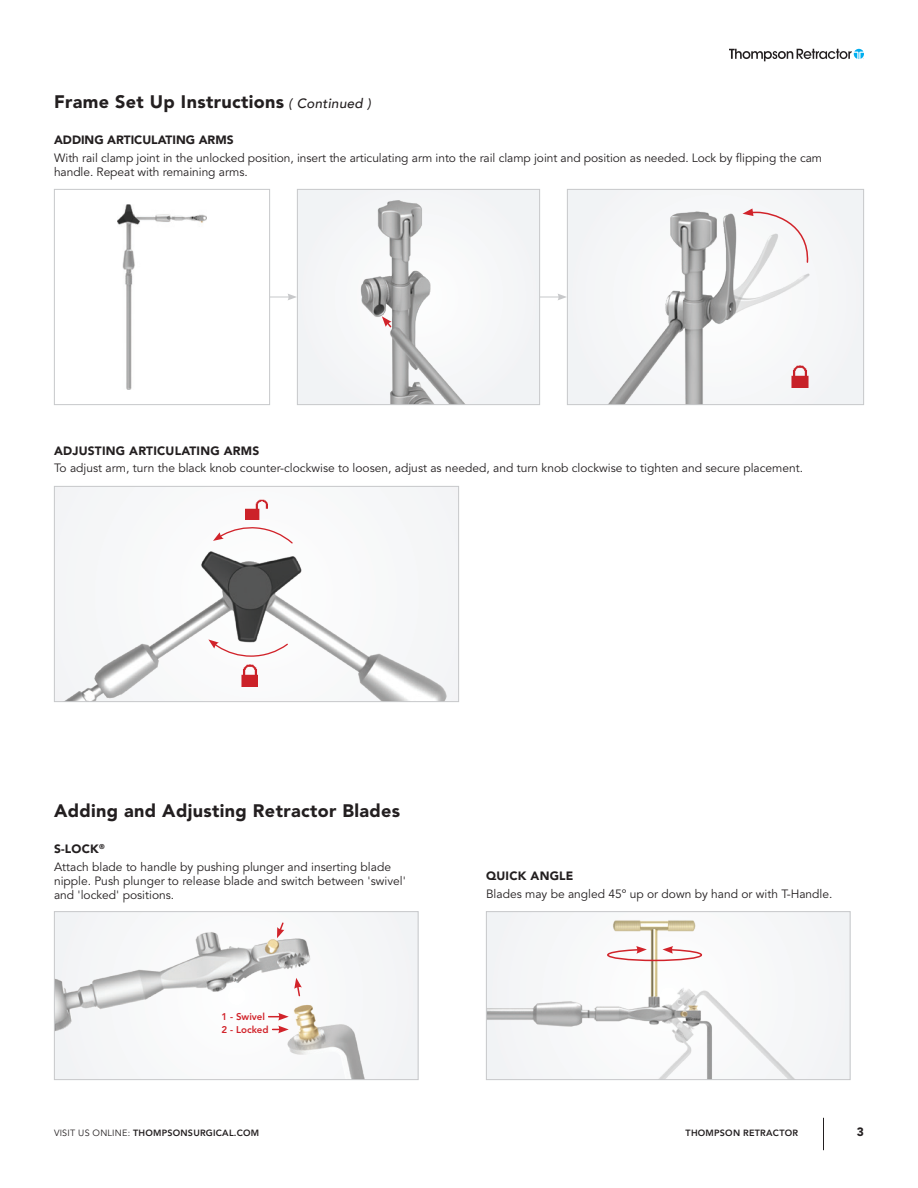
<style>
.page{position:relative;width:918px;height:1188px;background:#fff}
.page>*{position:absolute;margin:0;border:0;box-sizing:border-box;transform-origin:0 0}
.t1{font:900 18px "Avenir";letter-spacing:.02em;color:#231f20}
.t2{font:12px/14.4px "Avenir";color:#231f20}
.t3{font:900 12px "Avenir";letter-spacing:.02em;color:#231f20}
.t4{font:900 12px "Avenir";color:#231f20}
.t5{font:800 9.75px/13.5px "Avenir";color:#d1232a}
.t6{font:800 9px "Avenir";letter-spacing:.025em;color:#231f20}
.s1{font-weight:500;font-style:italic;font-size:13.5px}
.s2{font-weight:900}
.s3{font-weight:400}
</style>
<div class="page">
<hr style="left:823px;top:1118px;width:1px;height:32px;background:#231f20">
<svg style="left:729px;top:49px;width:135px;height:12px"></svg>
<div style="left:54px;top:912px;width:364px;height:168px;background:#f4f5f7"></div>
<img style="left:56px;top:932px;width:309px;height:146px">
<div style="left:54px;top:911px;width:364px;height:169px;border:1px solid #c7c8ca"></div>
<div style="left:486px;top:912px;width:364px;height:168px;background:#f4f5f7"></div>
<img style="left:488px;top:920px;width:306px;height:158px">
<div style="left:486px;top:911px;width:364px;height:169px;border:1px solid #c7c8ca"></div>
<svg style="left:269px;top:1013px;width:20px;height:20px"></svg>
<svg style="left:277px;top:922px;width:8px;height:16px"></svg>
<svg style="left:294px;top:978px;width:8px;height:19px"></svg>
<div style="left:297px;top:189px;width:243px;height:216px;background:#f4f5f7"></div>
<img style="left:361px;top:201px;width:103px;height:202px">
<div style="left:297px;top:189px;width:243px;height:216px;border:1px solid #c7c8ca"></div>
<div style="left:567px;top:189px;width:297px;height:216px;background:#f3f4f6"></div>
<img style="left:609px;top:211px;width:201px;height:192px">
<div style="left:567px;top:189px;width:297px;height:216px;border:1px solid #c7c8ca"></div>
<svg style="left:270px;top:294px;width:27px;height:6px"></svg>
<svg style="left:540px;top:294px;width:27px;height:6px"></svg>
<img style="left:117px;top:204px;width:90px;height:186px">
<div style="left:54px;top:189px;width:216px;height:216px;border:1px solid #c7c8ca"></div>
<svg style="left:382px;top:316px;width:11px;height:13px"></svg>
<svg style="left:743px;top:208px;width:66px;height:56px"></svg>
<img style="left:792px;top:365px;width:16px;height:23px">
<div style="left:54px;top:486px;width:405px;height:216px;background:#f6f7f9"></div>
<img style="left:66px;top:551px;width:381px;height:149px">
<div style="left:54px;top:486px;width:405px;height:216px;border:1px solid #c7c8ca"></div>
<img style="left:242px;top:664px;width:16px;height:23px">
<svg style="left:208px;top:639px;width:81px;height:18px"></svg>
<svg style="left:213px;top:527px;width:80px;height:17px"></svg>
<img style="left:245px;top:499px;width:23px;height:20px">
<svg style="left:606px;top:946px;width:97px;height:16px"></svg>
<h1 class="t1" style="left:54px;top:91px;width:318px">Frame Set Up Instructions <span class="s1">( Continued )</span></h1>
<p class="t4" style="left:54px;top:133px;width:181px">ADDING ARTICULATING ARMS</p>
<p class="t2" style="left:54px;top:151px;width:770px">With rail clamp joint in the unlocked position, insert the articulating arm into the rail clamp joint and position as needed. Lock by flipping the cam handle. Repeat with remaining arms.</p>
<p class="t3" style="left:54px;top:443px;width:207px">ADJUSTING ARTICULATING ARMS</p>
<p class="t2" style="left:54px;top:461px;width:751px">To adjust arm, turn the black knob counter-clockwise to loosen, adjust as needed, and turn knob clockwise to tighten and secure placement.</p>
<h1 class="t1" style="left:54px;top:800px;width:348px">Adding and Adjusting Retractor Blades</h1>
<p class="t2" style="left:54px;top:840px;width:339px;line-height:17.7px"><span class="s2">S-LOCK</span><sup>®<br></sup>Attach blade to handle by pushing plunger and inserting blade</p>
<p class="t2" style="left:54px;top:874px;width:353px">nipple. Push plunger to release blade and switch between 'swivel' and 'locked' positions.</p>
<p class="t5" style="left:221px;top:1010px;width:49px">1 - Swivel<br>2 - Locked</p>
<p class="t3" style="left:486px;top:868px;width:89px">QUICK ANGLE</p>
<p class="t2" style="left:486px;top:887px;width:348px">Blades may be angled 45º up or down by hand or with T-Handle.</p>
<p class="t6" style="left:54px;top:1127px;width:207px"><span class="s3">VISIT US ONLINE:</span> THOMPSONSURGICAL.COM</p>
<p class="t6" style="left:686px;top:1127px;width:114px">THOMPSON RETRACTOR</p>
<p class="t3" style="left:857px;top:1125px;width:9px">3</p>
</div>
